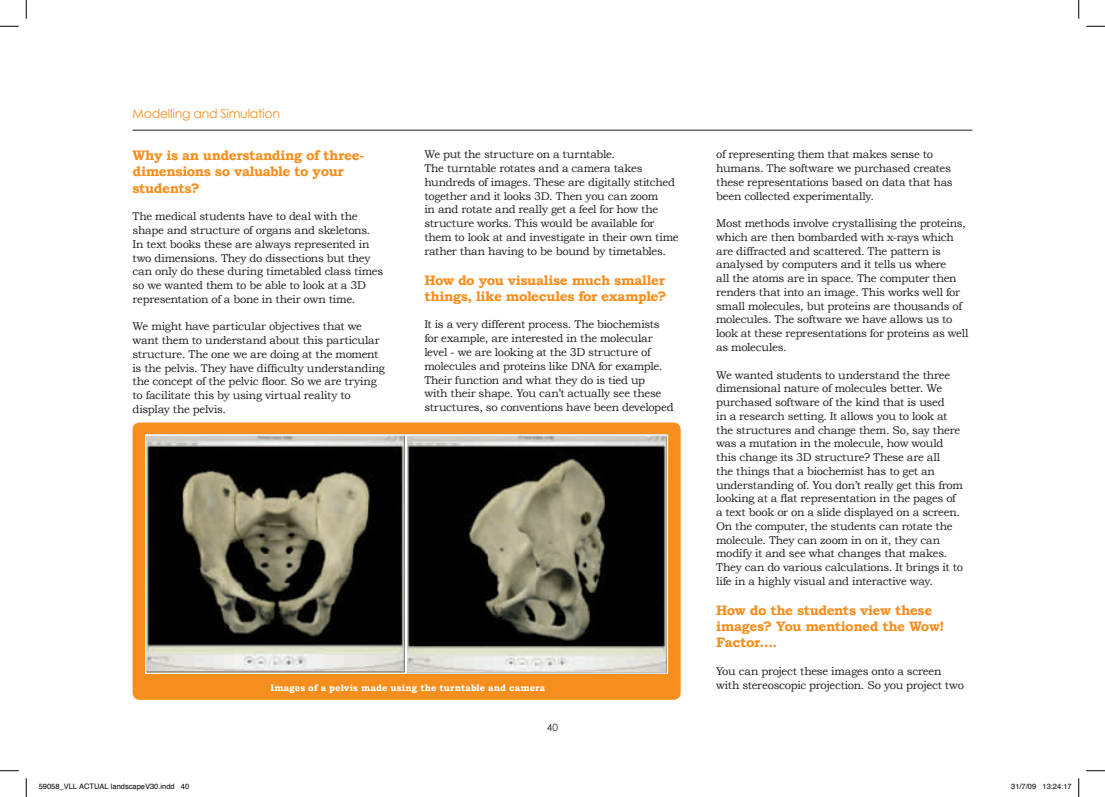
<style>
.page{position:relative;width:1105px;height:797px;background:#fff}
.page>*{position:absolute;margin:0;border:0;box-sizing:border-box;transform-origin:0 0}
.t1{font:700 13.75px/16.2px "Bookman Old Style";letter-spacing:-.025em;color:#f68e1e}
.t2{font:12.5px "Century Gothic";letter-spacing:-.02em;color:#f68e1e}
.t3{font:11.25px/13.8px "Bookman Old Style";letter-spacing:-.025em;color:#231f20}
.t4{font:10px "Century Gothic";color:#231f20}
.t5{font:700 9.38px "Bookman Old Style";letter-spacing:.01em;color:#fff}
.t6{font:7.5px "Helvetica";color:#000}
</style>
<div class="page">
<hr style="left:133px;top:130px;width:839px;height:1px;background:#231f20">
<div style="left:133px;top:422px;width:548px;height:277px;background:#f68e1e;border-radius:7px"></div>
<img style="left:147px;top:436px;width:257px;height:235px">
<div style="left:145px;top:434px;width:261px;height:239px;border:1px solid #fff"></div>
<svg style="left:408px;top:436px;width:258px;height:235px;background:#4b4a42"></svg>
<div style="left:406px;top:434px;width:262px;height:239px;border:1px solid #fff"></div>
<svg style="left:0;top:25px;width:19px;height:2px"></svg>
<svg style="left:1086px;top:25px;width:19px;height:2px"></svg>
<svg style="left:0;top:770px;width:19px;height:1px"></svg>
<svg style="left:1086px;top:770px;width:19px;height:1px"></svg>
<svg style="left:25px;top:0;width:2px;height:19px"></svg>
<svg style="left:25px;top:778px;width:2px;height:19px"></svg>
<svg style="left:1078px;top:0;width:1px;height:19px"></svg>
<svg style="left:1078px;top:778px;width:1px;height:19px"></svg>
<p class="t2" style="left:133px;top:105px;width:149px">Modelling and Simulation</p>
<p class="t1" style="left:133px;top:147px;width:233px">Why is an understanding of three&shy;dimensions so valuable to your students?</p>
<p class="t3" style="left:133px;top:209px;width:252px">The medical students have to deal with the shape and structure of organs and skeletons.<br>In text books these are always represented in two dimensions. They do dissections but they can only do these during timetabled class times so we wanted them to be able to look at a 3D representation of a bone in their own time.</p>
<p class="t3" style="left:133px;top:319px;width:254px">We might have particular objectives that we want them to understand about this particular structure. The one we are doing at the moment is the pelvis. They have difficulty understanding the concept of the pelvic floor. So we are trying to facilitate this by using virtual reality to display the pelvis.</p>
<p class="t3" style="left:424px;top:148px;width:192px">We put the structure on a turntable.</p>
<p class="t3" style="left:424px;top:161px;width:256px">The turntable rotates and a camera takes hundreds of images. These are digitally stitched together and it looks 3D. Then you can zoom<br>in and rotate and really get a feel for how the structure works. This would be available for them to look at and investigate in their own time rather than having to be bound by timetables.</p>
<p class="t1" style="left:424px;top:272px;width:244px">How do you visualise much smaller things, like molecules for example?</p>
<p class="t3" style="left:424px;top:318px;width:251px">It is a very different process. The biochemists for example, are interested in the molecular level - we are looking at the 3D structure of molecules and proteins like DNA for example.<br>Their function and what they do is tied up<br>with their shape. You can’t actually see these structures, so conventions have been developed</p>
<p class="t5" style="left:271px;top:682px;width:276px">Images of a pelvis made using the turntable and camera</p>
<p class="t4" style="left:547px;top:721px;width:13px">40</p>
<p class="t3" style="left:716px;top:148px;width:238px">of representing them that makes sense to humans. The software we purchased creates these representations based on data that has been collected experimentally.</p>
<p class="t3" style="left:716px;top:216px;width:254px">Most methods involve crystallising the proteins, which are then bombarded with x-rays which are diffracted and scattered. The pattern is analysed by computers and it tells us where<br>all the atoms are in space. The computer then renders that into an image. This works well for small molecules, but proteins are thousands of molecules. The software we have allows us to look at these representations for proteins as well as molecules.</p>
<p class="t3" style="left:716px;top:368px;width:248px">We wanted students to understand the three dimensional nature of molecules better. We purchased software of the kind that is used<br>in a research setting. It allows you to look at the structures and change them. So, say there was a mutation in the molecule, how would this change its 3D structure? These are all<br>the things that a biochemist has to get an understanding of. You don’t really get this from looking at a flat representation in the pages of a text book or on a slide displayed on a screen.<br>On the computer, the students can rotate the molecule. They can zoom in on it, they can modify it and see what changes that makes.<br>They can do various calculations. It brings it to life in a highly visual and interactive way.</p>
<p class="t1" style="left:716px;top:602px;width:230px">How do the students view these images? You mentioned the Wow!<br>Factor….</p>
<p class="t3" style="left:716px;top:664px;width:249px">You can project these images onto a screen with stereoscopic projection. So you project two</p>
<p class="t6" style="left:39px;top:780px;width:152px">59058_VLL ACTUAL landscapeV30.indd 40</p>
<p class="t6" style="left:1011px;top:780px;width:62px">31/7/09 13:24:17</p>
</div>
